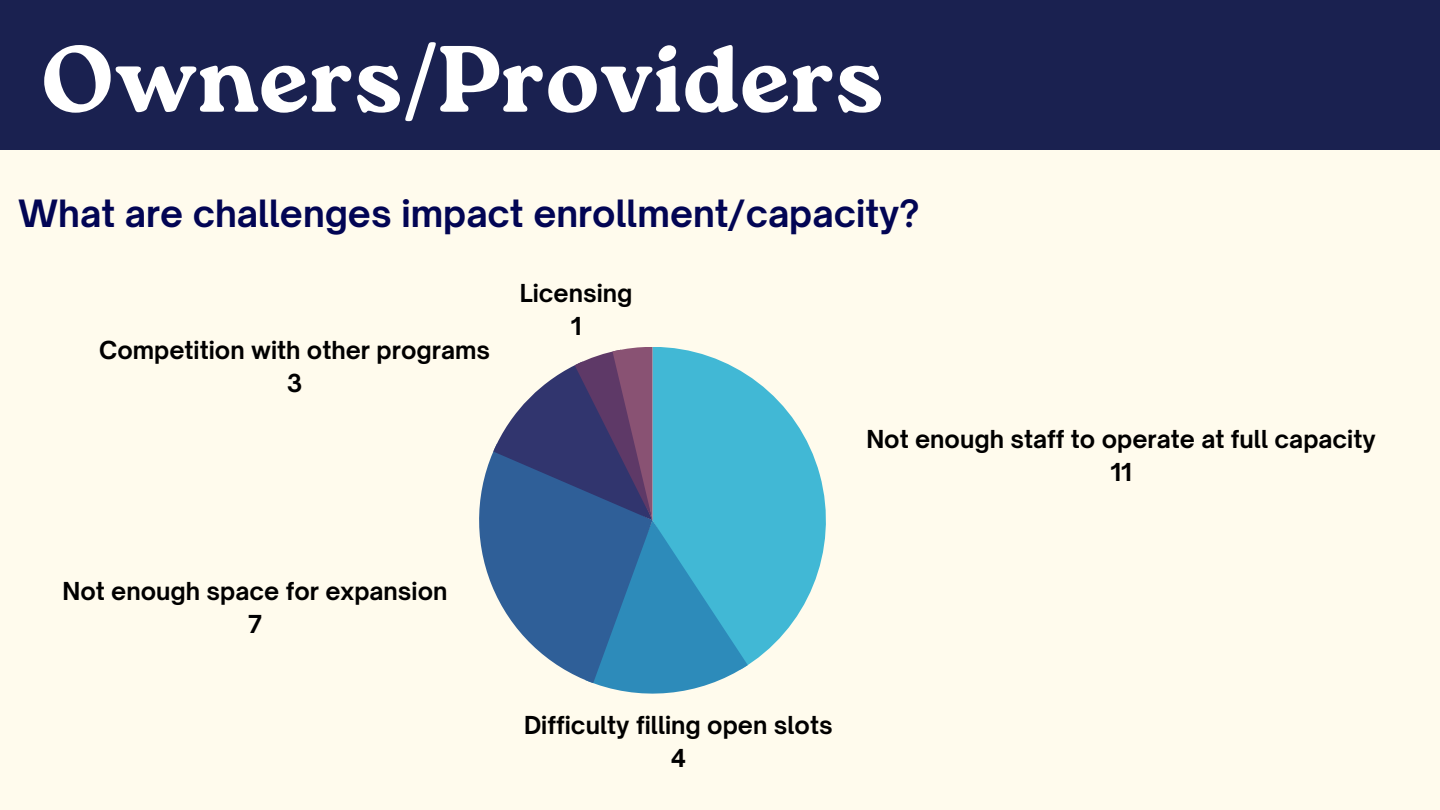
<style>
.page{position:relative;width:1440px;height:810px;background:#fffbed}
.page>*{position:absolute;margin:0;border:0;box-sizing:border-box;transform-origin:0 0}
.t1{font:94px "Roca One Bl";color:#fff}
.t2{font:700 36px "Open Sauce One";color:#020554}
.t3{font:700 23.7px "Open Sauce One";color:#000}
</style>
<div class="page">
<div style="left:0;top:0;width:1440px;height:150px;background:#1a2150"></div>
<svg style="left:748px;top:375px;width:78px;height:290px;fill:#41b8d5"></svg>
<svg style="left:479px;top:347px;width:269px;height:347px"></svg>
<p class="t1" style="left:40px;top:24px;width:845px">Owners/Providers</p>
<p class="t2" style="left:18px;top:191px;width:903px">What are challenges impact enrollment/capacity?</p>
<p class="t3" style="left:99px;top:335px;width:392px">Competition with other programs</p>
<p class="t3" style="left:287px;top:368px;width:17px">3</p>
<p class="t3" style="left:520px;top:279px;width:114px">Licensing</p>
<p class="t3" style="left:571px;top:312px;width:12px">1</p>
<p class="t3" style="left:866px;top:424px;width:511px">Not enough staff to operate at full capacity</p>
<p class="t3" style="left:1110px;top:457px;width:23px">11</p>
<p class="t3" style="left:63px;top:577px;width:386px">Not enough space for expansion</p>
<p class="t3" style="left:248px;top:610px;width:16px">7</p>
<p class="t3" style="left:524px;top:710px;width:310px">Difficulty filling open slots</p>
<p class="t3" style="left:671px;top:743px;width:17px">4</p>
</div>
